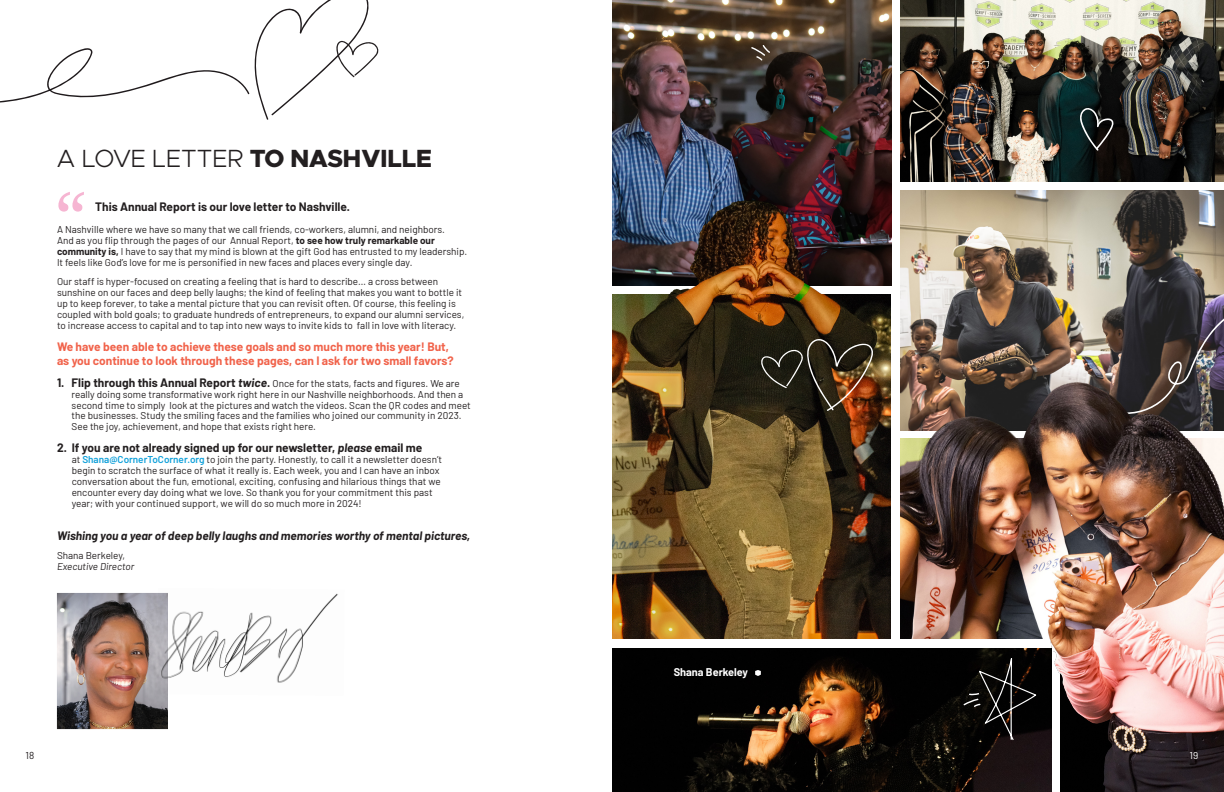
<style>
.page{position:relative;width:1224px;height:792px;background:#fff}
.page>*{position:absolute;margin:0;border:0;box-sizing:border-box;transform-origin:0 0}
.t1{font:70px "Noto Serif";color:#f6b5d2}
.t2{font:300 25px "Metropolis";letter-spacing:-.025em;color:#231f20}
.t3{font:700 11.9px/13.9px "Barlow";color:#f1634b}
.t4{font:700 11.9px "Barlow";color:#231f20}
.t5{font:italic 700 11.9px "Barlow";color:#231f20}
.t6{font:700 11px "Barlow";color:#fff}
.t7{font:10px/11px "Barlow";color:#231f20}
.t8{font:italic 10px/11px "Barlow";color:#231f20}
.t9{font:10px "Barlow";color:#fff}
.s1{font-weight:800}
.s2{font-weight:700}
.s3{font-weight:700;font-size:11.9px}
.s4{font-weight:700;font-style:italic;font-size:11.9px}
.s5{font-style:italic}
.s6{font-weight:600;color:#12a1da}
.s7{font-style:normal}
</style>
<div class="page">
<img style="left:915px;top:191px;width:309px;height:181px">
<img style="left:1119px;top:308px;width:105px;height:64px">
<img style="left:915px;top:372px;width:309px;height:420px">
<img style="left:612px;top:0;width:280px;height:176px">
<img style="left:612px;top:176px;width:303px;height:263px">
<img style="left:900px;top:0;width:324px;height:182px">
<img style="left:612px;top:648px;width:439px;height:144px">
<img style="left:900px;top:439px;width:324px;height:200px">
<img style="left:612px;top:294px;width:279px;height:345px">
<svg style="left:755px;top:670px;width:6px;height:6px"></svg>
<svg style="left:760px;top:339px;width:114px;height:72px;background:#413120"></svg>
<svg style="left:0;top:0;width:379px;height:120px"></svg>
<svg style="left:963px;top:658px;width:73px;height:83px;background:#181615"></svg>
<svg style="left:751px;top:45px;width:19px;height:16px"></svg>
<svg style="left:1079px;top:107px;width:36px;height:44px;background:#292e2e"></svg>
<img style="left:57px;top:593px;width:111px;height:136px">
<img style="left:157px;top:593px;width:181px;height:103px">
<h1 class="t2" style="left:56px;top:143px;width:378px">A LOVE LETTER <span class="s1">TO NASHVILLE</span></h1>
<p class="t4" style="left:95px;top:198px;width:256px">This Annual Report is our love letter to Nashville.</p>
<p class="t7" style="left:57px;top:223px;width:412px">A Nashville where we have so many that we call friends, co-workers, alumni, and neighbors.<br>And as you flip through the pages of our Annual Report, <span class="s2">to see how truly remarkable our community is,</span> I have to say that my mind is blown at the gift God has entrusted to my leadership.<br>It feels like God’s love for me is personified in new faces and places every single day.</p>
<p class="t7" style="left:57px;top:275px;width:409px">Our staff is hyper-focused on creating a feeling that is hard to describe… a cross between sunshine on our faces and deep belly laughs; the kind of feeling that makes you want to bottle it up to keep forever, to take a mental picture that you can revisit often. Of course, this feeling is coupled with bold goals; to graduate hundreds of entrepreneurs, to expand our alumni services, to increase access to capital and to tap into new ways to invite kids to fall in love with literacy.</p>
<p class="t3" style="left:57px;top:339px;width:398px">We have been able to achieve these goals and so much more this year! But, as you continue to look through these pages, can I ask for two small favors?</p>
<p class="t7" style="left:72px;top:377px;width:401px;text-indent:-15px"><span class="s3">1. Flip through this Annual Report</span> <span class="s4">twice</span><span class="s3">.</span> Once for the stats, facts and figures. We are really doing some transformative work right here in our Nashville neighborhoods. And then a second time to simply look at the pictures and watch the videos. Scan the QR codes and meet the businesses. Study the smiling faces and the families who joined our community in 2023.<br>See the joy, achievement, and hope that exists right here.</p>
<p class="t4" style="left:57px;top:439px;width:367px">2. If you are not already signed up for our newsletter, <span class="s5">please</span> email me</p>
<p class="t7" style="left:72px;top:453px;width:372px">at <span class="s6">Shana@CornerToCorner.org</span> to join the party. Honestly, to call it a newsletter doesn’t begin to scratch the surface of what it really is. Each week, you and I can have an inbox conversation about the fun, emotional, exciting, confusing and hilarious things that we encounter every day doing what we love. So thank you for your commitment this past year; with your continued support, we will do so much more in 2024!</p>
<p class="t5" style="left:57px;top:527px;width:415px">Wishing you a year of deep belly laughs and memories worthy of mental pictures,</p>
<p class="t8" style="left:57px;top:549px;width:79px"><span class="s7">Shana Berkeley,<br></span>Executive Director</p>
<h1 class="t1" style="left:55px;top:168px;width:33px">“</h1>
<p class="t6" style="left:674px;top:664px;width:76px">Shana Berkeley</p>
<p class="t7" style="left:26px;top:749px;width:10px">18</p>
<p class="t9" style="left:1190px;top:748px;width:10px">19</p>
</div>
